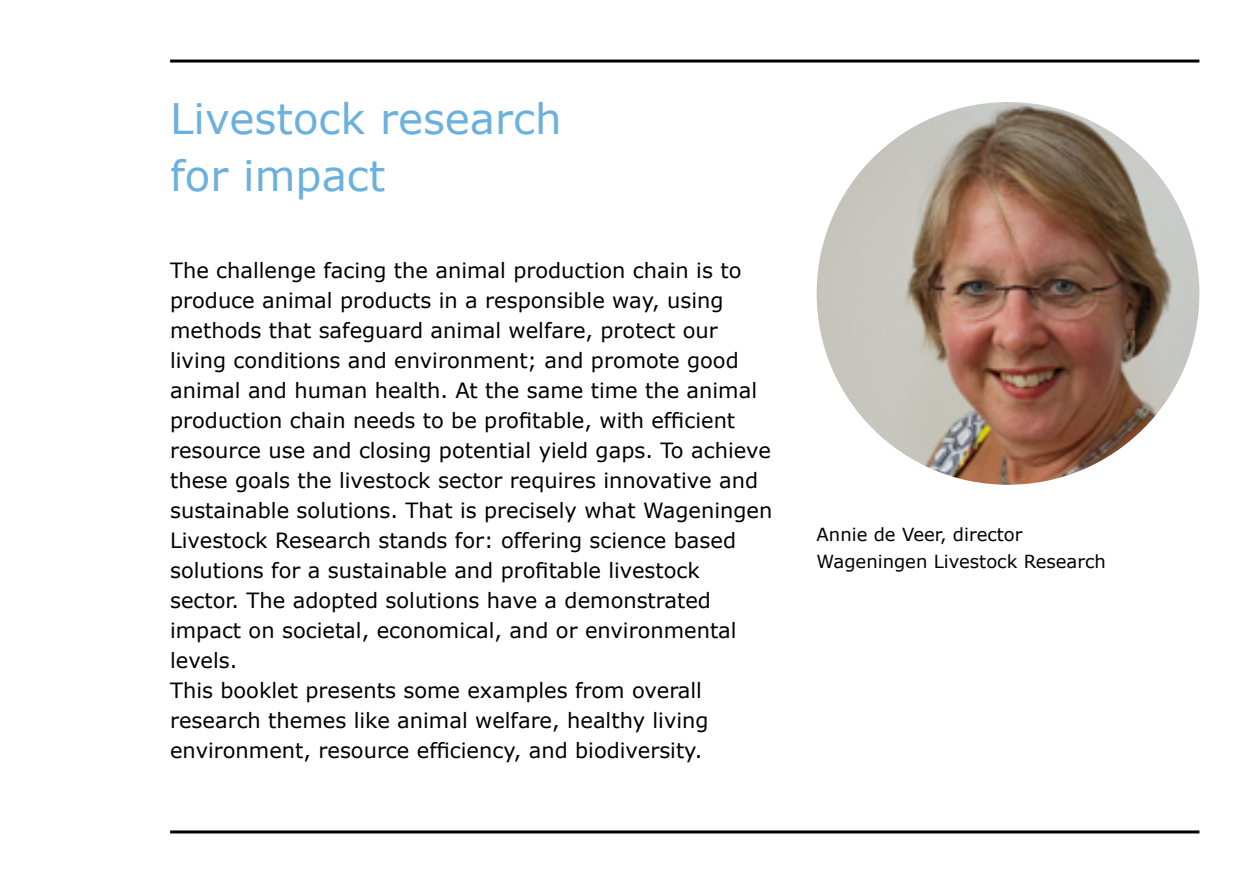
<style>
.page{position:relative;width:1259px;height:893px;background:#fff}
.page>*{position:absolute;margin:0;border:0;box-sizing:border-box;transform-origin:0 0}
.t1{font:42px/57px "Verdana";color:#6cb1dd}
.t2{font:21px/30px "Verdana";color:#000}
.t3{font:18px/27px "Verdana";color:#000}
</style>
<div class="page">
<hr style="left:170px;top:830px;width:1029px;height:3px;background:#000">
<hr style="left:170px;top:60px;width:1029px;height:3px;background:#000">
<img style="left:816px;top:102px;width:383px;height:383px;border-radius:191px">
<h1 class="t1" style="left:170px;top:90px;width:393px">Livestock research for impact</h1>
<p class="t2" style="left:170px;top:255px;width:604px">The challenge facing the animal production chain is to produce animal products in a responsible way, using methods that safeguard animal welfare, protect our living conditions and environment; and promote good animal and human health. At the same time the animal production chain needs to be profitable, with efficient resource use and closing potential yield gaps. To achieve these goals the livestock sector requires innovative and sustainable solutions. That is precisely what Wageningen Livestock Research stands for: offering science based solutions for a sustainable and profitable livestock sector. The adopted solutions have a demonstrated impact on societal, economical, and or environmental levels.<br>This booklet presents some examples from overall research themes like animal welfare, healthy living environment, resource efficiency, and biodiversity.</p>
<p class="t3" style="left:816px;top:521px;width:291px">Annie de Veer, director<br>Wageningen Livestock Research</p>
</div>
